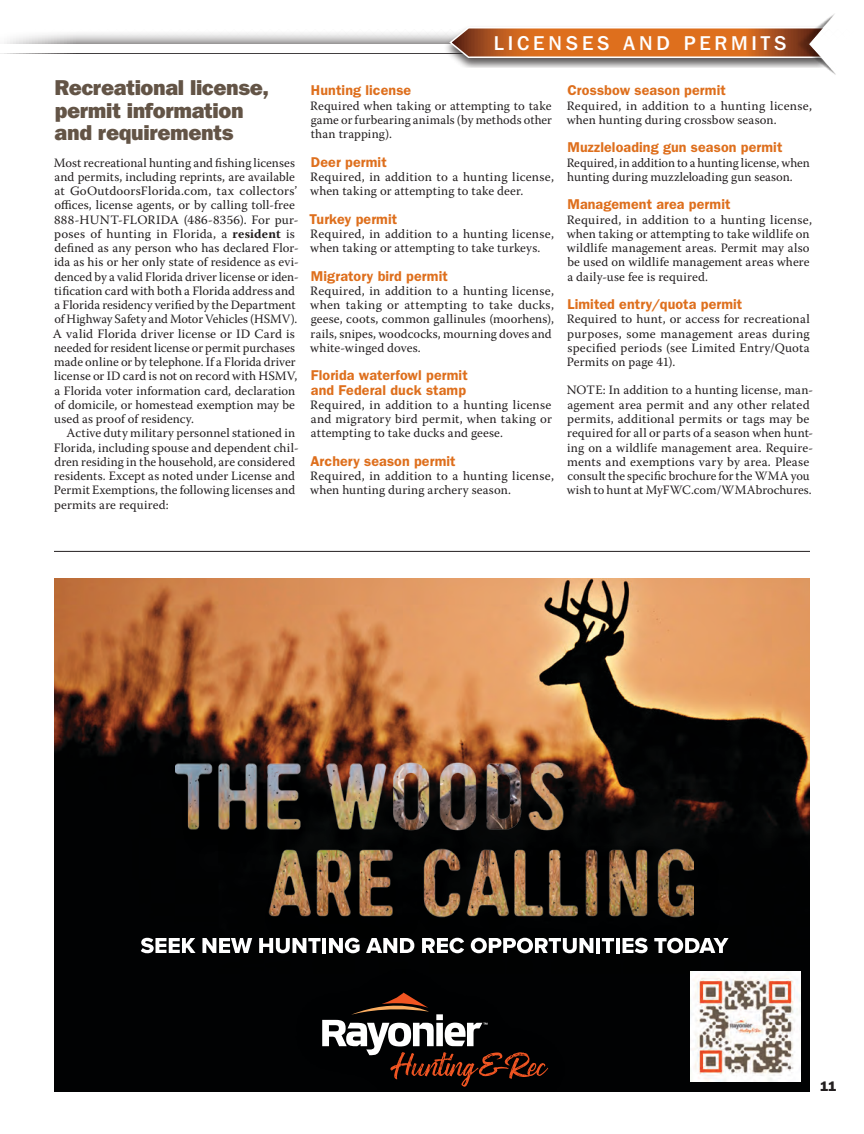
<style>
.page{position:relative;width:864px;height:1134px;background:#fff}
.page>*{position:absolute;margin:0;border:0;box-sizing:border-box;transform-origin:0 0}
.t1{font:800 21.3px/22.5px "Franklin Gothic IT Cby BT";letter-spacing:-.02em;color:#635446}
.t2{font:500 19.8px "Franklin Gothic IT Cby BT";letter-spacing:.195em;color:#fff}
.t3{font:600 14.25px/14.2px "Franklin Gothic";letter-spacing:.005em;color:#de6f1d}
.t4{font:800 13.5px "Franklin Gothic IT Cby BT";color:#231f20}
.t5{font:12.75px/14.2px "Warnock Pro";letter-spacing:.01em;color:#231f20}
.s1{font-weight:700}
</style>
<div class="page">
<div style="left:0;top:30px;width:805px;height:23px;background:#231f20;opacity:.9"></div>
<div style="left:0;top:45px;width:805px;height:8px;background:#fff"></div>
<div style="left:443px;top:25px;width:387px;height:43px;background:#231f20;opacity:.75"></div>
<svg style="left:448px;top:26px;width:346px;height:33px;background:#cf7a40"></svg>
<img style="left:794px;top:14px;width:42px;height:61px">
<hr style="left:54px;top:551px;width:756px;height:1px;background:#231f20">
<img style="left:54px;top:579px;width:756px;height:513px">
<img style="left:691px;top:972px;width:110px;height:110px">
<img style="left:164px;top:750px;width:564px;height:188px">
<img style="left:176px;top:638px;width:517px;height:414px">
<div style="left:282px;top:952px;width:307px;height:140px;background:#010203"></div>
<svg style="left:322px;top:993px;width:226px;height:94px;background:#322724"></svg>
<svg style="left:141px;top:938px;width:55px;height:15px"></svg>
<svg style="left:202px;top:938px;width:50px;height:15px"></svg>
<svg style="left:259px;top:938px;width:62px;height:15px"></svg>
<hr style="left:322px;top:938px;width:4px;height:15px;background:#fff">
<svg style="left:329px;top:938px;width:31px;height:15px"></svg>
<svg style="left:366px;top:938px;width:48px;height:15px"></svg>
<svg style="left:422px;top:938px;width:42px;height:15px"></svg>
<svg style="left:471px;top:938px;width:122px;height:15px"></svg>
<hr style="left:596px;top:938px;width:4px;height:15px;background:#fff">
<svg style="left:602px;top:938px;width:12px;height:15px"></svg>
<hr style="left:616px;top:938px;width:4px;height:15px;background:#fff">
<svg style="left:623px;top:938px;width:25px;height:15px"></svg>
<svg style="left:654px;top:938px;width:75px;height:15px"></svg>
<h2 class="t2" style="left:494px;top:31px;width:294px">LICENSES AND PERMITS</h2>
<h1 class="t1" style="left:54px;top:76px;width:216px">Recreational license, permit information and requirements</h1>
<p class="t5" style="left:53px;top:155px;width:247px">Most recreational hunting and fishing licenses and permits, including reprints, are available at GoOutdoorsFlorida.com, tax collectors’ offices, license agents, or by calling toll-free 888-HUNT-FLORIDA (486-8356). For pur&shy;poses of hunting in Florida, a <span class="s1">resident</span> is defined as any person who has declared Flor&shy;ida as his or her only state of residence as evi&shy;denced by a valid Florida driver license or iden&shy;tification card with both a Florida address and a Florida residency verified by the Department of Highway Safety and Motor Vehicles (HSMV).<br>A valid Florida driver license or ID Card is needed for resident license or permit purchases made online or by telephone. If a Florida driver license or ID card is not on record with HSMV, a Florida voter information card, declaration of domicile, or homestead exemption may be used as proof of residency.</p>
<p class="t5" style="left:54px;top:426px;width:246px;text-indent:13px">Active duty military personnel stationed in Florida, including spouse and dependent chil&shy;dren residing in the household, are considered residents. Except as noted under License and Permit Exemptions, the following licenses and permits are required:</p>
<p class="t3" style="left:311px;top:83px;width:102px">Hunting license</p>
<p class="t5" style="left:310px;top:98px;width:243px;text-align:justify">Required when taking or attempting to take game or furbearing animals (by methods other than trapping).</p>
<p class="t3" style="left:311px;top:155px;width:77px">Deer permit</p>
<p class="t5" style="left:310px;top:169px;width:245px">Required, in addition to a hunting license, when taking or attempting to take deer.</p>
<p class="t3" style="left:310px;top:212px;width:89px">Turkey permit</p>
<p class="t5" style="left:310px;top:226px;width:245px">Required, in addition to a hunting license, when taking or attempting to take turkeys.</p>
<p class="t3" style="left:311px;top:269px;width:139px">Migratory bird permit</p>
<p class="t5" style="left:310px;top:283px;width:245px">Required, in addition to a hunting license, when taking or attempting to take ducks, geese, coots, common gallinules (moorhens), rails, snipes, woodcocks, mourning doves and white-winged doves.</p>
<p class="t3" style="left:311px;top:368px;width:158px">Florida waterfowl permit and Federal duck stamp</p>
<p class="t5" style="left:310px;top:397px;width:243px;text-align:justify">Required, in addition to a hunting license and migratory bird permit, when taking or attempting to take ducks and geese.</p>
<p class="t3" style="left:310px;top:454px;width:147px">Archery season permit</p>
<p class="t5" style="left:310px;top:468px;width:245px">Required, in addition to a hunting license, when hunting during archery season.</p>
<p class="t3" style="left:567px;top:83px;width:160px">Crossbow season permit</p>
<p class="t5" style="left:567px;top:98px;width:247px">Required, in addition to a hunting license, when hunting during crossbow season.</p>
<p class="t3" style="left:567px;top:140px;width:217px">Muzzleloading gun season permit</p>
<p class="t5" style="left:567px;top:155px;width:244px">Required, in addition to a hunting license, when hunting during muzzleloading gun season.</p>
<p class="t3" style="left:567px;top:197px;width:165px">Management area permit</p>
<p class="t5" style="left:567px;top:212px;width:247px">Required, in addition to a hunting license, when taking or attempting to take wildlife on wildlife management areas. Permit may also be used on wildlife management areas where a daily-use fee is required.</p>
<p class="t3" style="left:567px;top:297px;width:176px">Limited entry/quota permit</p>
<p class="t5" style="left:567px;top:312px;width:245px;text-align:justify">Required to hunt, or access for recreational purposes, some management areas during specified periods (see Limited Entry/Quota Permits on page 41).</p>
<p class="t5" style="left:567px;top:383px;width:248px">NOTE: In addition to a hunting license, man&shy;agement area permit and any other related permits, additional permits or tags may be required for all or parts of a season when hunt&shy;ing on a wildlife management area. Require&shy;ments and exemptions vary by area. Please consult the specific brochure for the WMA you wish to hunt at MyFWC.com/WMAbrochures.</p>
<p class="t4" style="left:820px;top:1077px;width:18px">11</p>
</div>
